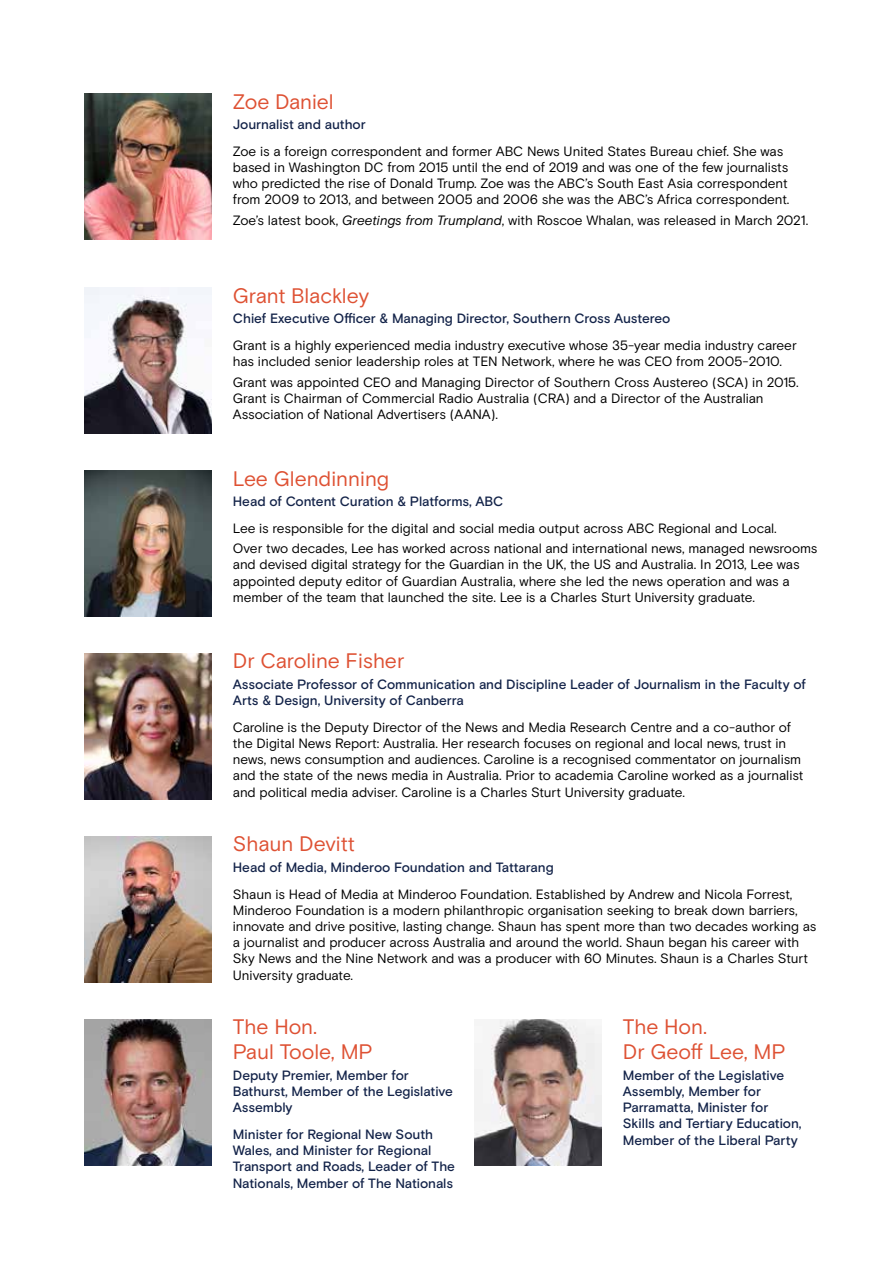
<style>
.page{position:relative;width:893px;height:1263px;background:#fff}
.page>*{position:absolute;margin:0;border:0;box-sizing:border-box;transform-origin:0 0}
.t1{font:21px/25.2px "Basis Grotesque";letter-spacing:-.005em;color:#de5133}
.t2{font:13.5px/16.2px "Basis Grotesque";letter-spacing:-.01em;color:#000}
.t3{font:500 13.5px/16.2px "Basis Grotesque";letter-spacing:-.005em;color:#132349}
.s1{font-style:italic}
</style>
<div class="page">
<img style="left:84px;top:471px;width:128px;height:146px">
<img style="left:84px;top:654px;width:128px;height:146px">
<img style="left:84px;top:836px;width:128px;height:146px">
<img style="left:84px;top:94px;width:128px;height:146px">
<img style="left:84px;top:1019px;width:128px;height:146px">
<img style="left:84px;top:288px;width:128px;height:146px">
<img style="left:474px;top:1019px;width:128px;height:146px">
<h1 class="t1" style="left:233px;top:88px;width:102px">Zoe Daniel</h1>
<p class="t3" style="left:233px;top:116px;width:134px">Journalist and author</p>
<p class="t2" style="left:233px;top:143px;width:558px">Zoe is a foreign correspondent and former ABC News United States Bureau chief. She was based in Washington DC from 2015 until the end of 2019 and was one of the few journalists who predicted the rise of Donald Trump. Zoe was the ABC’s South East Asia correspondent from 2009 to 2013, and between 2005 and 2006 she was the ABC’s Africa correspondent.</p>
<p class="t2" style="left:233px;top:212px;width:577px">Zoe’s latest book, <span class="s1">Greetings from Trumpland</span>, with Roscoe Whalan, was released in March 2021.</p>
<h1 class="t1" style="left:233px;top:282px;width:138px">Grant Blackley</h1>
<p class="t3" style="left:233px;top:310px;width:439px">Chief Executive Officer &amp; Managing Director, Southern Cross Austereo</p>
<p class="t2" style="left:233px;top:337px;width:565px">Grant is a highly experienced media industry executive whose 35-year media industry career has included senior leadership roles at TEN Network, where he was CEO from 2005-2010.</p>
<p class="t2" style="left:233px;top:374px;width:567px">Grant was appointed CEO and Managing Director of Southern Cross Austereo (SCA) in 2015.<br>Grant is Chairman of Commercial Radio Australia (CRA) and a Director of the Australian<br>Association of National Advertisers (AANA).</p>
<h1 class="t1" style="left:233px;top:465px;width:158px">Lee Glendinning</h1>
<p class="t3" style="left:233px;top:493px;width:272px">Head of Content Curation &amp; Platforms, ABC</p>
<p class="t2" style="left:233px;top:518px;width:586px;line-height:20.4px">Lee is responsible for the digital and social media output across ABC Regional and Local.<br>Over two decades, Lee has worked across national and international news, managed newsrooms</p>
<p class="t2" style="left:233px;top:556px;width:568px">and devised digital strategy for the Guardian in the UK, the US and Australia. In 2013, Lee was appointed deputy editor of Guardian Australia, where she led the news operation and was a member of the team that launched the site. Lee is a Charles Sturt University graduate.</p>
<h1 class="t1" style="left:233px;top:648px;width:173px">Dr Caroline Fisher</h1>
<p class="t3" style="left:233px;top:676px;width:575px">Associate Professor of Communication and Discipline Leader of Journalism in the Faculty of<br>Arts &amp; Design, University of Canberra</p>
<p class="t2" style="left:233px;top:719px;width:572px">Caroline is the Deputy Director of the News and Media Research Centre and a co-author of the Digital News Report: Australia. Her research focuses on regional and local news, trust in news, news consumption and audiences. Caroline is a recognised commentator on journalism and the state of the news media in Australia. Prior to academia Caroline worked as a journalist and political media adviser. Caroline is a Charles Sturt University graduate.</p>
<h1 class="t1" style="left:233px;top:831px;width:124px">Shaun Devitt</h1>
<p class="t3" style="left:233px;top:859px;width:322px">Head of Media, Minderoo Foundation and Tattarang</p>
<p class="t2" style="left:233px;top:886px;width:585px">Shaun is Head of Media at Minderoo Foundation. Established by Andrew and Nicola Forrest, Minderoo Foundation is a modern philanthropic organisation seeking to break down barriers, innovate and drive positive, lasting change. Shaun has spent more than two decades working as a journalist and producer across Australia and around the world. Shaun began his career with Sky News and the Nine Network and was a producer with 60 Minutes. Shaun is a Charles Sturt University graduate.</p>
<h1 class="t1" style="left:233px;top:1014px;width:141px">The Hon.<br>Paul Toole, MP</h1>
<p class="t3" style="left:233px;top:1067px;width:222px">Deputy Premier, Member for<br>Bathurst, Member of the Legislative<br>Assembly</p>
<p class="t3" style="left:233px;top:1126px;width:224px">Minister for Regional New South Wales, and Minister for Regional Transport and Roads, Leader of The Nationals, Member of The Nationals</p>
<h1 class="t1" style="left:623px;top:1014px;width:164px">The Hon.<br>Dr Geoff Lee, MP</h1>
<p class="t3" style="left:623px;top:1067px;width:180px">Member of the Legislative<br>Assembly, Member for<br>Parramatta, Minister for<br>Skills and Tertiary Education,<br>Member of the Liberal Party</p>
</div>
